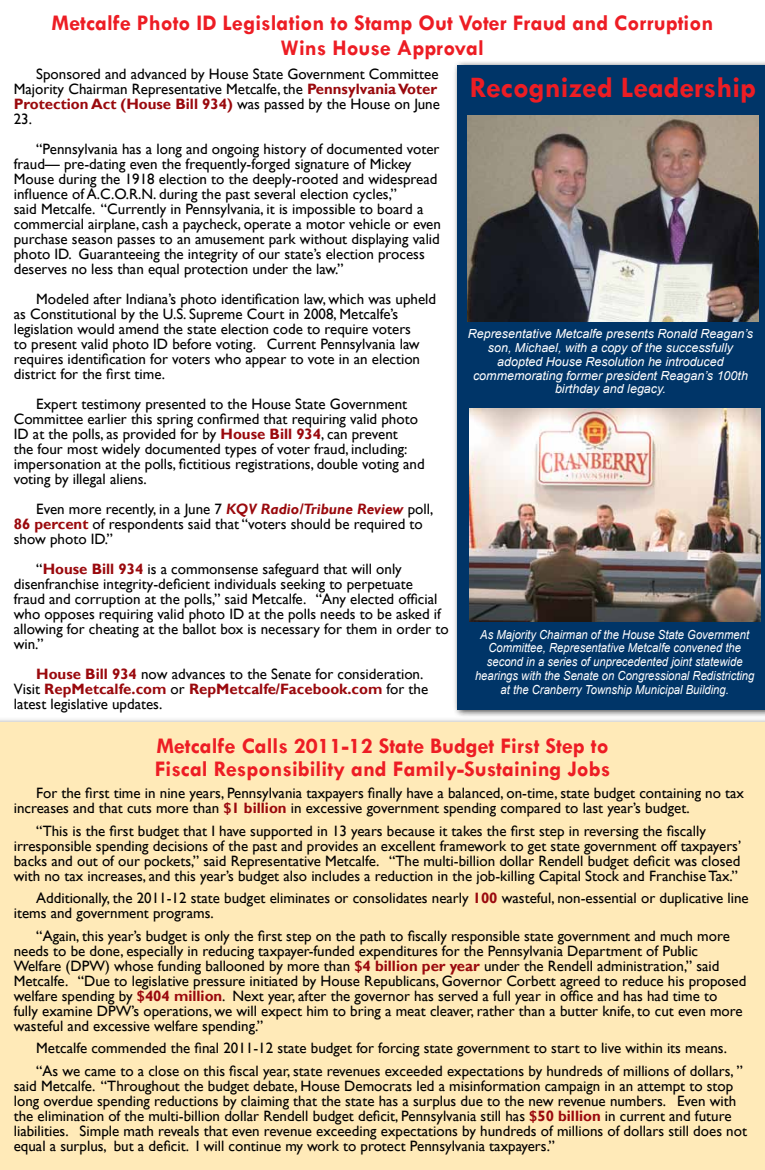
<style>
.page{position:relative;width:765px;height:1170px;background:#fff}
.page>*{position:absolute;margin:0;border:0;box-sizing:border-box;transform-origin:0 0}
.t1{font:700 30px "Tw Cen";color:#ed1d24}
.t2{font:700 22.5px/25px "Tw Cen";color:#ed1d24;text-align:center}
.t3{font:15px/15px "Gill Sans";color:#000}
.t4{font:italic 12.5px/13.8px "Arial";color:#fff;text-align:center;scale:.9 1}
.t5{font:italic 12.5px/13.8px "Arial";color:#fff;text-align:center}
.s1{font-weight:700;color:#9a090d}
.s2{font-weight:700;font-style:italic;color:#9a090d}
</style>
<div class="page">
<div style="left:0;top:722px;width:765px;height:448px;background:#ffeab8"></div>
<div style="left:452px;top:59px;width:313px;height:659px;background:#000;opacity:.75"></div>
<div style="left:458px;top:65px;width:307px;height:645px;background:#003568"></div>
<img style="left:468px;top:116px;width:291px;height:205px">
<img style="left:469px;top:408px;width:291px;height:214px">
<h2 class="t2" style="left:52px;top:10px;width:663px">Metcalfe Photo ID Legislation to Stamp Out Voter Fraud and Corruption<br>Wins House Approval</h2>
<p class="t3" style="left:14px;top:67px;width:428px;text-indent:22px">Sponsored and advanced by House State Government Committee Majority Chairman Representative Metcalfe, the <span class="s1">Pennsylvania Voter Protection Act (House Bill 934)</span> was passed by the House on June 23.</p>
<p class="t3" style="left:14px;top:142px;width:429px;text-indent:22px">“Pennsylvania has a long and ongoing history of documented voter fraud— pre-dating even the frequently-forged signature of Mickey Mouse during the 1918 election to the deeply-rooted and widespread influence of A.C.O.R.N. during the past several election cycles,”<br>said Metcalfe. “Currently in Pennsylvania, it is impossible to board a commercial airplane, cash a paycheck, operate a motor vehicle or even purchase season passes to an amusement park without displaying valid photo ID. Guaranteeing the integrity of our state’s election process deserves no less than equal protection under the law.”</p>
<p class="t3" style="left:14px;top:292px;width:424px;text-indent:23px">Modeled after Indiana’s photo identification law, which was upheld as Constitutional by the U.S. Supreme Court in 2008, Metcalfe’s legislation would amend the state election code to require voters<br>to present valid photo ID before voting. Current Pennsylvania law requires identification for voters who appear to vote in an election district for the first time.</p>
<p class="t3" style="left:14px;top:397px;width:412px;text-indent:22px">Expert testimony presented to the House State Government Committee earlier this spring confirmed that requiring valid photo ID at the polls, as provided for by <span class="s1">House Bill 934</span>, can prevent<br>the four most widely documented types of voter fraud, including: impersonation at the polls, fictitious registrations, double voting and voting by illegal aliens.</p>
<p class="t3" style="left:14px;top:502px;width:421px;text-indent:23px">Even more recently, in a June 7 <span class="s2">KQV Radio/Tribune Review</span> poll,<br><span class="s1">86 percent</span> of respondents said that “voters should be required to show photo ID.”</p>
<p class="t3" style="left:14px;top:562px;width:437px;text-indent:23px">“<span class="s1">House Bill 934</span> is a commonsense safeguard that will only disenfranchise integrity-deficient individuals seeking to perpetuate<br>fraud and corruption at the polls,” said Metcalfe. “Any elected official who opposes requiring valid photo ID at the polls needs to be asked if allowing for cheating at the ballot box is necessary for them in order to win.”</p>
<p class="t3" style="left:14px;top:667px;width:416px;text-indent:22px"><span class="s1">House Bill 934</span> now advances to the Senate for consideration.<br>Visit <span class="s1">RepMetcalfe.com</span> or <span class="s1">RepMetcalfe/Facebook.com</span> for the latest legislative updates.</p>
<h1 class="t1" style="left:470px;top:69px;width:288px">Recognized Leadership</h1>
<p class="t5" style="left:468px;top:327px;width:287px">Representative Metcalfe presents Ronald Reagan’s son, Michael, with a copy of the successfully adopted House Resolution he introduced commemorating former president Reagan’s 100th birthday and legacy.</p>
<p class="t4" style="left:475px;top:628px;width:312px">As Majority Chairman of the House State Government Committee, Representative Metcalfe convened the second in a series of unprecedented joint statewide hearings with the Senate on Congressional Redistricting at the Cranberry Township Municipal Building.</p>
<h2 class="t2" style="left:155px;top:734px;width:457px;line-height:22.5px;text-align:left">Metcalfe Calls 2011-12 State Budget First Step to<br>Fiscal Responsibility and Family-Sustaining Jobs</h2>
<p class="t3" style="left:14px;top:786px;width:732px;text-indent:22px">For the first time in nine years, Pennsylvania taxpayers finally have a balanced, on-time, state budget containing no tax increases and that cuts more than <span class="s1">$1 billion</span> in excessive government spending compared to last year’s budget.</p>
<p class="t3" style="left:14px;top:823px;width:729px;text-indent:22px">“This is the first budget that I have supported in 13 years because it takes the first step in reversing the fiscally irresponsible spending decisions of the past and provides an excellent framework to get state government off taxpayers’ backs and out of our pockets,” said Representative Metcalfe. “The multi-billion dollar Rendell budget deficit was closed with no tax increases, and this year’s budget also includes a reduction in the job-killing Capital Stock and Franchise Tax.”</p>
<p class="t3" style="left:14px;top:891px;width:737px;text-indent:22px">Additionally, the 2011-12 state budget eliminates or consolidates nearly <span class="s1">100</span> wasteful, non-essential or duplicative line items and government programs.</p>
<p class="t3" style="left:14px;top:928px;width:734px;text-indent:23px">“Again, this year’s budget is only the first step on the path to fiscally responsible state government and much more needs to be done, especially in reducing taxpayer-funded expenditures for the Pennsylvania Department of Public Welfare (DPW) whose funding ballooned by more than <span class="s1">$4 billion per year</span> under the Rendell administration,” said Metcalfe. “Due to legislative pressure initiated by House Republicans, Governor Corbett agreed to reduce his proposed welfare spending by <span class="s1">$404 million</span>. Next year, after the governor has served a full year in office and has had time to<br>fully examine DPW’s operations, we will expect him to bring a meat cleaver, rather than a butter knife, to cut even more wasteful and excessive welfare spending.”</p>
<p class="t3" style="left:36px;top:1037px;width:708px;line-height:22.5px">Metcalfe commended the final 2011-12 state budget for forcing state government to start to live within its means. “As we came to a close on this fiscal year, state revenues exceeded expectations by hundreds of millions of dollars, ”</p>
<p class="t3" style="left:14px;top:1078px;width:735px">said Metcalfe. “Throughout the budget debate, House Democrats led a misinformation campaign in an attempt to stop long overdue spending reductions by claiming that the state has a surplus due to the new revenue numbers. Even with the elimination of the multi-billion dollar Rendell budget deficit, Pennsylvania still has <span class="s1">$50 billion</span> in current and future liabilities. Simple math reveals that even revenue exceeding expectations by hundreds of millions of dollars still does not equal a surplus, but a deficit. I will continue my work to protect Pennsylvania taxpayers.”</p>
</div>
